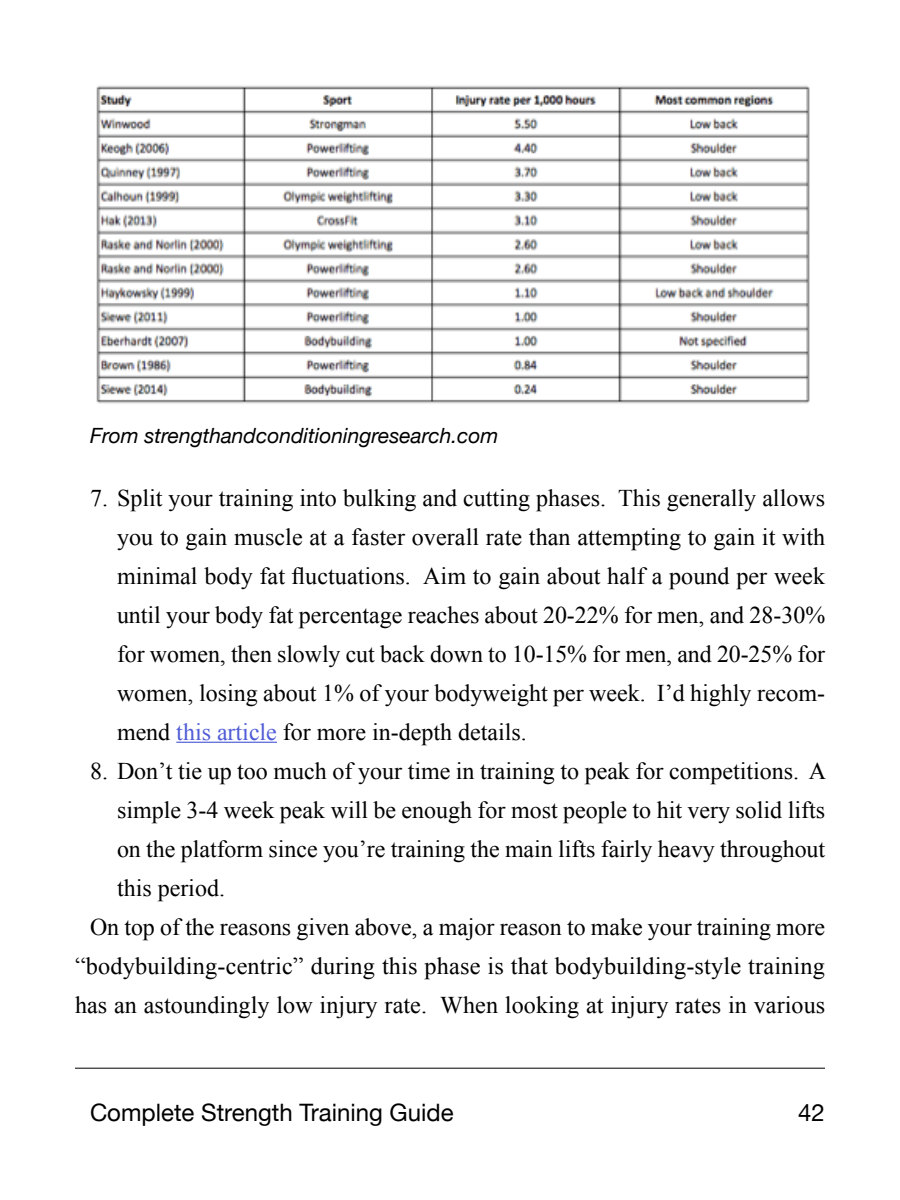
<style>
.page{position:relative;width:900px;height:1200px;background:#fff}
.page>*{position:absolute;margin:0;border:0;box-sizing:border-box;transform-origin:0 0}
.t1{font:24px/39px "Times New Roman";color:#000;text-align:justify}
.t2{font:24px "Helvetica Neue";color:#000}
.t3{font:italic 21px "Helvetica Neue";color:#000}
.s1{color:#4f5cd6}
</style>
<div class="page">
<hr style="left:75px;top:1068px;width:750px;height:1px;background:#000">
<hr style="left:176px;top:742px;width:101px;height:1px;background:#4f5cd6">
<img style="left:96px;top:85px;width:714px;height:319px">
<p class="t3" style="left:90px;top:421px;width:410px">From strengthandconditioningresearch.com</p>
<p class="t1" style="left:117px;top:478px;width:710px;text-indent:-27px">7. Split your training into bulking and cutting phases. This generally allows you to gain muscle at a faster overall rate than attempting to gain it with minimal body fat fluctuations. Aim to gain about half a pound per week until your body fat percentage reaches about 20-22% for men, and 28-30% for women, then slowly cut back down to 10-15% for men, and 20-25% for women, losing about 1% of your bodyweight per week. I’d highly recom&shy;mend <span class="s1">this article</span> for more in-depth details.</p>
<p class="t1" style="left:90px;top:751px;width:738px">8. Don’t tie up too much of your time in training to peak for competitions. A</p>
<p class="t1" style="left:117px;top:790px;width:710px">simple 3-4 week peak will be enough for most people to hit very solid lifts</p>
<p class="t1" style="left:117px;top:829px;width:710px">on the platform since you’re training the main lifts fairly heavy throughout</p>
<p class="t1" style="left:117px;top:868px;width:109px">this period.</p>
<p class="t1" style="left:90px;top:907px;width:737px">On top of the reasons given above, a major reason to make your training more</p>
<p class="t1" style="left:75px;top:946px;width:751px">“bodybuilding-centric” during this phase is that bodybuilding-style training</p>
<p class="t1" style="left:75px;top:985px;width:752px">has an astoundingly low injury rate. When looking at injury rates in various</p>
<p class="t2" style="left:90px;top:1095px;width:365px">Complete Strength Training Guide</p>
<p class="t2" style="left:798px;top:1095px;width:28px">42</p>
</div>
